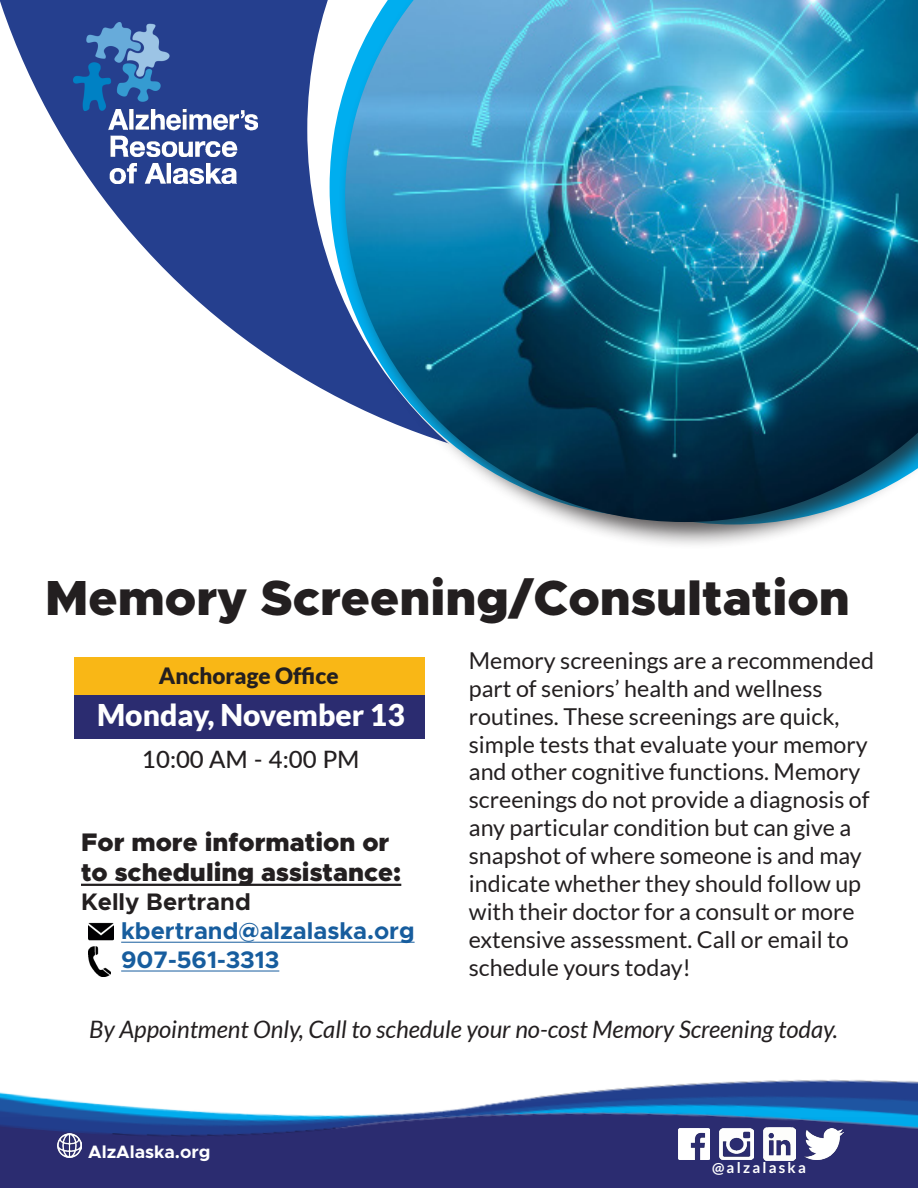
<style>
.page{position:relative;width:918px;height:1188px;background:#fff}
.page>*{position:absolute;margin:0;border:0;box-sizing:border-box;transform-origin:0 0}
.t1{font:900 49.5px "Metropolis";color:#231f20}
.t2{font:900 30px "Lato";color:#fff}
.t3{font:900 25.5px "Metropolis";color:#231f20}
.t4{font:italic 24px "Lato";color:#231f20}
.t5{font:700 24px "Metropolis";color:#175d9e}
.t6{font:500 24px "Lato";color:#231f20}
.t7{font:700 24px "Metropolis";color:#231f20}
.t8{font:23.25px/27.9px "Lato";color:#231f20}
.t9{font:900 22.5px "Lato";color:#231f20}
.t10{font:700 18px "Metropolis";color:#fff}
.t11{font:700 15px "Lato";letter-spacing:.15em;color:#fff}
</style>
<div class="page">
<svg style="left:0;top:0;width:307px;height:381px"></svg>
<svg style="left:307px;top:0;width:23px;height:393px;fill:#253f8e"></svg>
<div style="left:338px;top:0;width:580px;height:550px;background:#231f20;opacity:.75"></div>
<img style="left:345px;top:0;width:573px;height:522px">
<div style="left:74px;top:694px;width:351px;height:44px;background:#2b2c70"></div>
<img style="left:73px;top:22px;width:185px;height:162px">
<img style="left:0;top:1079px;width:918px;height:109px">
<img style="left:58px;top:1134px;width:24px;height:24px">
<img style="left:720px;top:1128px;width:33px;height:32px">
<img style="left:678px;top:1128px;width:32px;height:32px">
<img style="left:805px;top:1128px;width:38px;height:31px">
<img style="left:763px;top:1128px;width:33px;height:32px">
<div style="left:74px;top:657px;width:351px;height:37px;background:#f9b716"></div>
<hr style="left:81px;top:884px;width:320px;height:2px;background:#231f20">
<hr style="left:121px;top:942px;width:294px;height:1px;background:#175d9e">
<hr style="left:121px;top:971px;width:158px;height:1px;background:#175d9e">
<img style="left:89px;top:946px;width:22px;height:30px">
<img style="left:88px;top:922px;width:26px;height:19px">
<p class="t1" style="left:45px;top:566px;width:806px">Memory Screening/Consultation</p>
<p class="t9" style="left:159px;top:662px;width:181px">Anchorage Office</p>
<p class="t2" style="left:97px;top:697px;width:309px">Monday, November 13</p>
<p class="t6" style="left:142px;top:742px;width:219px">10:00 AM - 4:00 PM</p>
<p class="t3" style="left:81px;top:826px;width:310px">For more information or</p>
<p class="t3" style="left:81px;top:856px;width:322px">to scheduling assistance:</p>
<p class="t7" style="left:81px;top:887px;width:171px">Kelly Bertrand</p>
<p class="t5" style="left:121px;top:916px;width:295px">kbertrand@alzalaska.org</p>
<p class="t5" style="left:121px;top:944px;width:160px">907-561-3313</p>
<p class="t8" style="left:469px;top:646px;width:407px">Memory screenings are a recommended part of seniors’ health and wellness routines. These screenings are quick, simple tests that evaluate your memory and other cognitive functions. Memory screenings do not provide a diagnosis of any particular condition but can give a snapshot of where someone is and may indicate whether they should follow up with their doctor for a consult or more extensive assessment. Call or email to schedule yours today!</p>
<p class="t4" style="left:89px;top:1016px;width:750px">By Appointment Only, Call to schedule your no-cost Memory Screening today.</p>
<p class="t10" style="left:88px;top:1141px;width:124px">AlzAlaska.org</p>
<p class="t11" style="left:712px;top:1159px;width:95px">@alzalaska</p>
</div>
